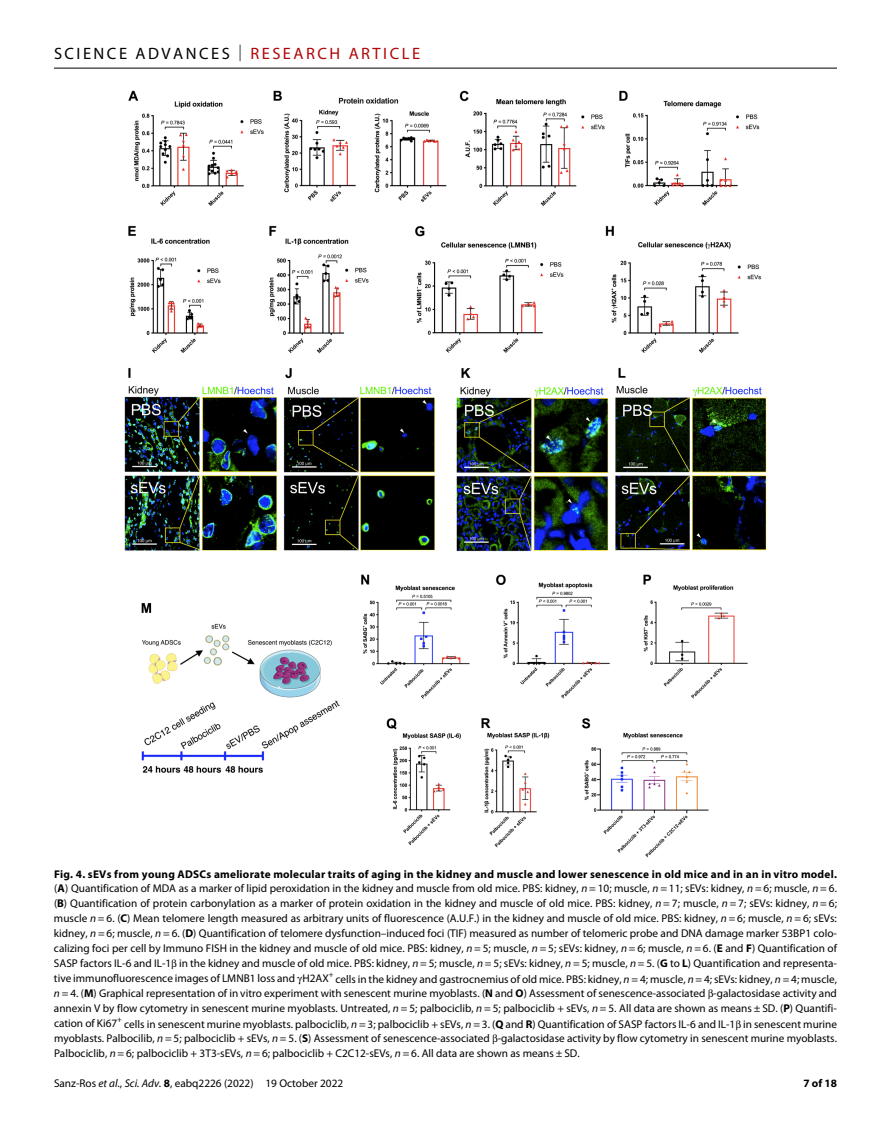
<style>
.page{position:relative;width:891px;height:1134px;background:#fff}
.page>*{position:absolute;margin:0;border:0;box-sizing:border-box;transform-origin:0 0}
.t1{font:16.5px "Myriad Pro";letter-spacing:.15em;color:#000}
.t2{font:11.25px/15px "Myriad Pro";color:#000;text-align:justify}
.t3{font:700 11.25px "Myriad Pro";color:#000}
.s1{font-weight:300}
.s2{color:#b10508}
.s3{font-weight:700}
.s4{font-style:italic}
</style>
<div class="page">
<hr style="left:54px;top:68px;width:783px;height:1px;background:#000">
<img style="left:124px;top:90px;width:643px;height:767px">
<h1 class="t1" style="left:54px;top:40px;width:368px">SCIENCE ADVANCES <span class="s1">|</span> <span class="s2">RESEARCH ARTICLE</span></h1>
<p class="t2" style="left:54px;top:866px;width:785px"><span class="s3">Fig. 4. sEVs from young ADSCs ameliorate molecular traits of aging in the kidney and muscle and lower senescence in old mice and in an in vitro model. </span>(<span class="s3">A</span>) Quantification of MDA as a marker of lipid peroxidation in the kidney and muscle from old mice. PBS: kidney, <span class="s4">n</span> = 10; muscle, <span class="s4">n</span> = 11; sEVs: kidney, <span class="s4">n</span> = 6; muscle, <span class="s4">n</span> = 6. (<span class="s3">B</span>) Quantification of protein carbonylation as a marker of protein oxidation in the kidney and muscle of old mice. PBS: kidney, <span class="s4">n</span> = 7; muscle, <span class="s4">n</span> = 7; sEVs: kidney, <span class="s4">n</span> = 6; muscle <span class="s4">n</span> = 6. (<span class="s3">C</span>) Mean telomere length measured as arbitrary units of fluorescence (A.U.F.) in the kidney and muscle of old mice. PBS: kidney, <span class="s4">n</span> = 6; muscle, <span class="s4">n</span> = 6; sEVs: kidney, <span class="s4">n</span> = 6; muscle, <span class="s4">n</span> = 6. (<span class="s3">D</span>) Quantification of telomere dysfunction–induced foci (TIF) measured as number of telomeric probe and DNA damage marker 53BP1 colo&shy;calizing foci per cell by Immuno FISH in the kidney and muscle of old mice. PBS: kidney, <span class="s4">n</span> = 5; muscle, <span class="s4">n</span> = 5; sEVs: kidney, <span class="s4">n</span> = 6; muscle, <span class="s4">n</span> = 6. (<span class="s3">E</span> and <span class="s3">F</span>) Quantification of SASP factors IL-6 and IL-1 in the kidney and muscle of old mice. PBS: kidney, <span class="s4">n</span> = 5; muscle, <span class="s4">n</span> = 5; sEVs: kidney, <span class="s4">n</span> = 5; muscle, <span class="s4">n</span> = 5. (<span class="s3">G</span> to <span class="s3">L</span>) Quantification and representa&shy;tive immunofluorescence images of LMNB1 loss and H2AX<sup>+</sup> cells in the kidney and gastrocnemius of old mice. PBS: kidney, <span class="s4">n</span> = 4; muscle, <span class="s4">n</span> = 4; sEVs: kidney, <span class="s4">n</span> = 4; muscle, <span class="s4">n</span> = 4. (<span class="s3">M</span>) Graphical representation of in vitro experiment with senescent murine myoblasts. (<span class="s3">N</span> and <span class="s3">O</span>) Assessment of senescence-associated -galactosidase activity and annexin V by flow cytometry in senescent murine myoblasts. Untreated, <span class="s4">n</span> = 5; palbociclib, <span class="s4">n</span> = 5; palbociclib + sEVs, <span class="s4">n</span> = 5. All data are shown as means ± SD. (<span class="s3">P</span>) Quantifi&shy;cation of Ki67<sup>+</sup> cells in senescent murine myoblasts. palbociclib, <span class="s4">n</span> = 3; palbociclib + sEVs, <span class="s4">n</span> = 3. (<span class="s3">Q</span> and <span class="s3">R</span>) Quantification of SASP factors IL-6 and IL-1 in senescent murine myoblasts. Palbocilib, <span class="s4">n</span> = 5; palbociclib + sEVs, <span class="s4">n</span> = 5. (<span class="s3">S</span>) Assessment of senescence-associated -galactosidase activity by flow cytometry in senescent murine myoblasts.<br>Palbociclib, <span class="s4">n</span> = 6; palbociclib + 3T3-sEVs, <span class="s4">n</span> = 6; palbociclib + C2C12-sEVs, <span class="s4">n</span> = 6. All data are shown as means ± SD.</p>
<p class="t2" style="left:54px;top:1076px;width:291px">Sanz-Ros <span class="s4">et al</span>., <span class="s4">Sci. Adv.</span> <span class="s3">8</span>, eabq2226 (2022) 19 October 2022</p>
<p class="t3" style="left:803px;top:1074px;width:35px">7 of 18</p>
</div>
